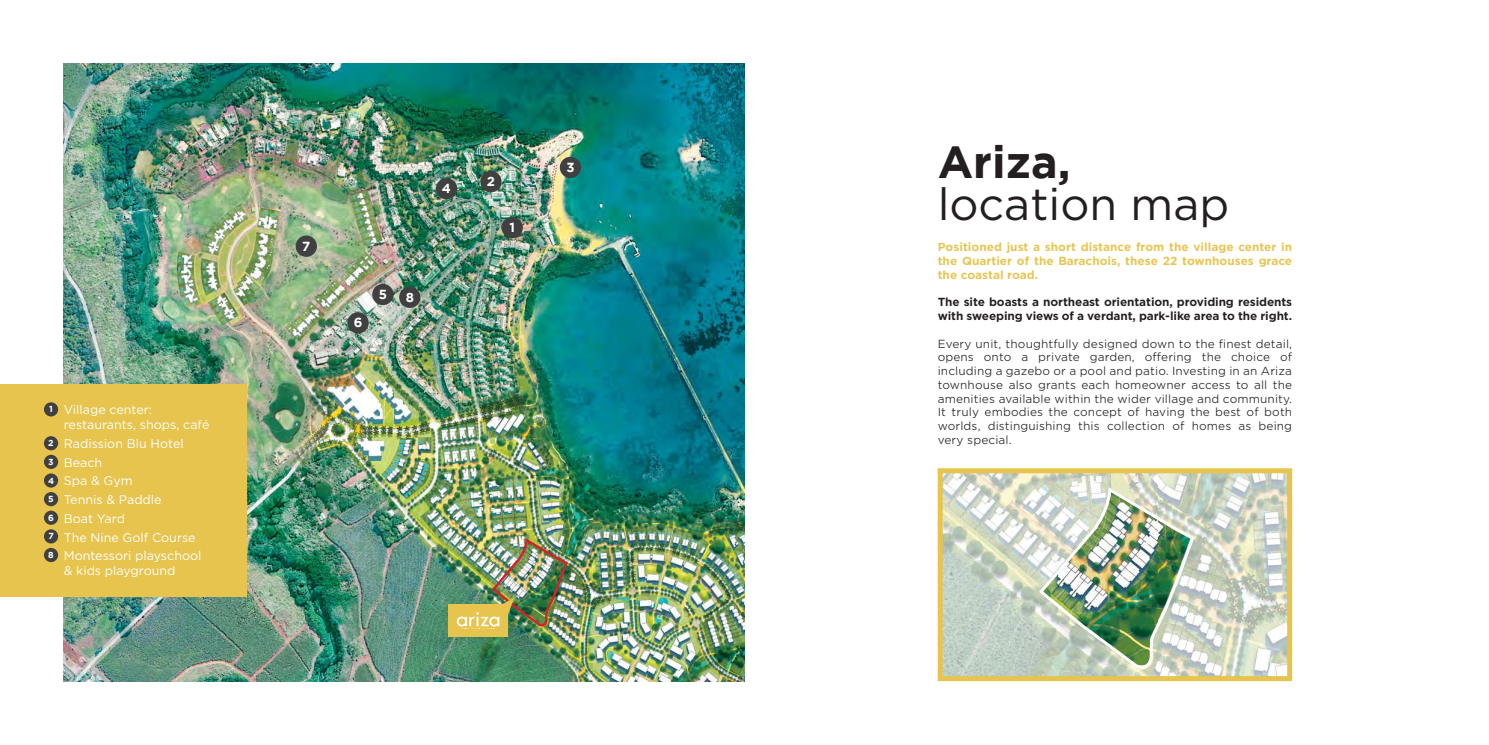
<style>
.page{position:relative;width:1489px;height:745px;background:#fff}
.page>*{position:absolute;margin:0;border:0;box-sizing:border-box;transform-origin:0 0}
.t1{font:45px "Gotham";color:#231f20}
.t2{font:700 45px "Gotham";color:#231f20}
.t3{font:700 13.12px "Gotham";color:#fff}
.t4{font:12.5px/18.8px "Gotham";color:#fff}
.t5{font:300 11.25px/13.8px "Gotham S Sm";letter-spacing:.01em;color:#231f20;text-align:justify}
.t6{font:700 11.25px/13.8px "Gotham S Sm";color:#e6c44e;text-align:justify}
.t7{font:700 11.25px/13.8px "Gotham S Sm";letter-spacing:-.01em;color:#231f20}
.t8{font:700 8.75px/18.6px "Gotham";color:#fff;text-align:justify}
</style>
<div class="page">
<img style="left:64px;top:64px;width:680px;height:616px">
<div style="left:501px;top:217px;width:22px;height:21px;background:#404041;border-radius:50%"></div>
<div style="left:436px;top:178px;width:21px;height:21px;background:#404041;border-radius:50%"></div>
<div style="left:480px;top:171px;width:21px;height:21px;background:#404041;border-radius:50%"></div>
<div style="left:347px;top:312px;width:22px;height:21px;background:#404041;border-radius:50%"></div>
<div style="left:372px;top:283px;width:21px;height:22px;background:#404041;border-radius:50%"></div>
<div style="left:296px;top:235px;width:21px;height:22px;background:#404041;border-radius:50%"></div>
<div style="left:399px;top:286px;width:21px;height:22px;background:#404041;border-radius:50%"></div>
<div style="left:560px;top:157px;width:21px;height:21px;background:#404041;border-radius:50%"></div>
<div style="left:0;top:384px;width:247px;height:212px;background:#e6c44e"></div>
<div style="left:44px;top:402px;width:14px;height:14px;background:#404041;border-radius:50%"></div>
<div style="left:44px;top:436px;width:14px;height:14px;background:#404041;border-radius:50%"></div>
<div style="left:44px;top:454px;width:14px;height:14px;background:#404041;border-radius:50%"></div>
<div style="left:44px;top:473px;width:14px;height:14px;background:#404041;border-radius:50%"></div>
<div style="left:44px;top:491px;width:14px;height:15px;background:#404041;border-radius:50%"></div>
<div style="left:44px;top:510px;width:14px;height:14px;background:#404041;border-radius:50%"></div>
<div style="left:44px;top:529px;width:14px;height:14px;background:#404041;border-radius:50%"></div>
<div style="left:44px;top:547px;width:14px;height:14px;background:#404041;border-radius:50%"></div>
<img style="left:943px;top:474px;width:342px;height:200px">
<div style="left:937px;top:468px;width:354px;height:212px;border:5px solid #e6c44e"></div>
<img style="left:1036px;top:484px;width:160px;height:188px">
<div style="left:448px;top:604px;width:60px;height:32px;background:#e6c44e"></div>
<img style="left:457px;top:535px;width:112px;height:94px">
<p class="t8" style="left:49px;top:400px;width:5px">1</p>
<p class="t8" style="left:48px;top:434px;width:8px">2<br>3<br>4<br>5<br>6<br>7<br>8</p>
<p class="t4" style="left:64px;top:402px;width:147px;line-height:15px">Village center: restaurants, shops, café</p>
<p class="t4" style="left:64px;top:434px;width:139px">Radission Blu Hotel<br>Beach<br>Spa &amp; Gym<br>Tennis &amp; Paddle<br>Boat Yard<br>The Nine Golf Course<br>Montessori playschool</p>
<p class="t4" style="left:64px;top:562px;width:113px">&amp; kids playground</p>
<p class="t3" style="left:302px;top:241px;width:10px">7</p>
<p class="t3" style="left:442px;top:184px;width:11px">4</p>
<p class="t3" style="left:354px;top:317px;width:10px">6</p>
<p class="t3" style="left:379px;top:289px;width:10px">5</p>
<p class="t3" style="left:405px;top:292px;width:10px">8</p>
<p class="t3" style="left:487px;top:176px;width:10px">2</p>
<p class="t3" style="left:509px;top:222px;width:7px">1</p>
<p class="t3" style="left:566px;top:162px;width:10px">3</p>
<h1 class="t2" style="left:937px;top:145px;width:134px">Ariza,</h1>
<h1 class="t1" style="left:937px;top:187px;width:293px">location map</h1>
<p class="t6" style="left:937px;top:241px;width:356px">Positioned just a short distance from the village center in the Quartier of the Barachois, these 22 townhouses grace the coastal road.</p>
<p class="t7" style="left:937px;top:296px;width:356px">The site boasts a northeast orientation, providing residents with sweeping views of a verdant, park-like area to the right.</p>
<p class="t5" style="left:937px;top:337px;width:356px">Every unit, thoughtfully designed down to the finest detail, opens onto a private garden, offering the choice of including a gazebo or a pool and patio. Investing in an Ariza townhouse also grants each homeowner access to all the amenities available within the wider village and community.<br>It truly embodies the concept of having the best of both worlds, distinguishing this collection of homes as being very special.</p>
</div>
